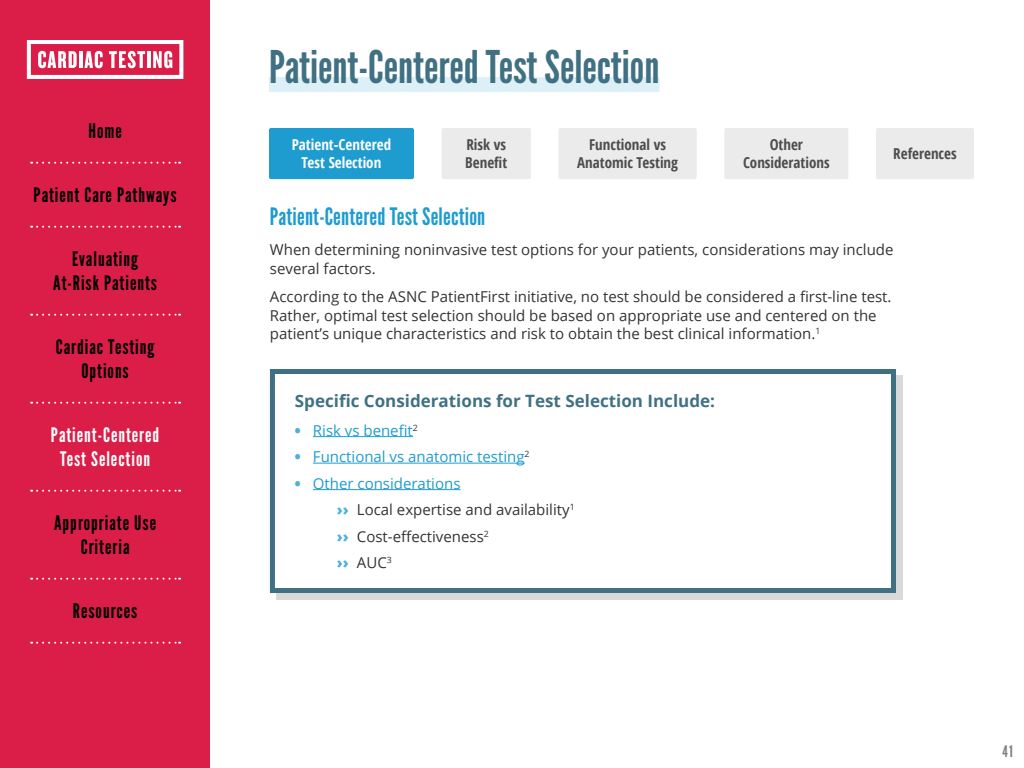
<style>
.page{position:relative;width:1024px;height:768px;background:#fff}
.page>*{position:absolute;margin:0;border:0;box-sizing:border-box;transform-origin:0 0}
.t1{font:45px "League Gothic";color:#407183}
.page_label{font:24px "League Gothic";letter-spacing:.01em;color:#1e9cd0}
.Nav{font:20px/24px "League Gothic";letter-spacing:.05em;color:#000;text-align:center}
.Nav-2{font:20px/24px "League Gothic";letter-spacing:.05em;color:#fff;text-align:center}
.callout{font:700 17px "Open Sans";color:#407183}
.t2{font:16px "League Gothic";color:#808080}
.body{font:15px/18.5px "Open Sans";color:#333}
.sub_nav{font:700 condensed 15px/18px "Open Sans";color:#4d4d4d;text-align:center}
.t3{font:15px "Open Sans";color:#1e9cd0}
.sub_bullets{font:15px "Open Sans";color:#333}
.sub_nav-2{font:700 condensed 15px/18px "Open Sans";color:#fff;text-align:center}
.s1{font-weight:800;color:#4bb0da}
</style>
<div class="page">
<div style="left:0;top:0;width:210px;height:768px;background:#da1e48"></div>
<svg style="left:27px;top:40px;width:156px;height:39px"></svg>
<div style="left:269px;top:77px;width:391px;height:15px;background:#ddf0f8"></div>
<div style="left:269px;top:128px;width:145px;height:51px;background:#1e9cd0;border-radius:2px"></div>
<div style="left:442px;top:128px;width:89px;height:51px;background:#ebebeb;border-radius:2px"></div>
<div style="left:559px;top:128px;width:138px;height:51px;background:#ebebeb;border-radius:2px"></div>
<div style="left:724px;top:128px;width:124px;height:51px;background:#ebebeb;border-radius:2px"></div>
<div style="left:876px;top:128px;width:98px;height:51px;background:#ebebeb;border-radius:2px"></div>
<div style="left:277px;top:376px;width:626px;height:224px;background:#d9d9d9"></div>
<div style="left:272px;top:372px;width:622px;height:219px;background:#fff"></div>
<hr style="left:313px;top:436px;width:100px;height:1px;background:#1e9cd0">
<hr style="left:313px;top:463px;width:212px;height:1px;background:#1e9cd0">
<hr style="left:313px;top:489px;width:148px;height:1px;background:#1e9cd0">
<div style="left:270px;top:369px;width:626px;height:224px;border:5px solid #407183"></div>
<svg style="left:31px;top:162px;width:149px;height:2px"></svg>
<svg style="left:31px;top:226px;width:149px;height:2px"></svg>
<svg style="left:31px;top:314px;width:149px;height:2px"></svg>
<svg style="left:31px;top:402px;width:149px;height:2px"></svg>
<svg style="left:31px;top:490px;width:149px;height:2px"></svg>
<svg style="left:31px;top:578px;width:149px;height:2px"></svg>
<svg style="left:31px;top:642px;width:149px;height:2px"></svg>
<p class="Nav" style="left:88px;top:119px;width:35px">Home</p>
<p class="Nav" style="left:34px;top:183px;width:144px">Patient Care Pathways</p>
<p class="Nav" style="left:53px;top:247px;width:105px">Evaluating<br>At-Risk Patients</p>
<p class="Nav" style="left:56px;top:335px;width:100px">Cardiac Testing<br>Options</p>
<p class="Nav-2" style="left:51px;top:423px;width:110px">Patient-Centered<br>Test Selection</p>
<p class="Nav" style="left:54px;top:511px;width:103px">Appropriate Use<br>Criteria</p>
<p class="Nav" style="left:73px;top:599px;width:66px">Resources</p>
<p class="t1" style="left:269px;top:40px;width:392px">Patient-Centered Test Selection</p>
<p class="sub_nav-2" style="left:292px;top:136px;width:101px">Patient-Centered<br>Test Selection</p>
<p class="sub_nav" style="left:465px;top:136px;width:43px;text-align:left">Risk vs<br>Benefit</p>
<p class="sub_nav" style="left:577px;top:136px;width:102px">Functional vs<br>Anatomic Testing</p>
<p class="sub_nav" style="left:743px;top:136px;width:88px">Other<br>Considerations</p>
<p class="sub_nav" style="left:893px;top:145px;width:65px">References</p>
<p class="page_label" style="left:270px;top:202px;width:217px">Patient-Centered Test Selection</p>
<p class="body" style="left:270px;top:240px;width:625px">When determining noninvasive test options for your patients, considerations may include several factors.</p>
<p class="body" style="left:270px;top:287px;width:623px">According to the ASNC PatientFirst initiative, no test should be considered a first-line test.<br>Rather, optimal test selection should be based on appropriate use and centered on the patient’s unique characteristics and risk to obtain the best clinical information.<sup>1</sup></p>
<p class="callout" style="left:295px;top:389px;width:422px">Specific Considerations for Test Selection Include:</p>
<p class="t3" style="left:295px;top:420px;width:124px"><span class="s1">•</span> Risk vs benefit<sup>2</sup></p>
<p class="t3" style="left:295px;top:446px;width:236px"><span class="s1">•</span> Functional vs anatomic testing<sup>2</sup></p>
<p class="t3" style="left:295px;top:473px;width:167px"><span class="s1">•</span> Other considerations</p>
<p class="sub_bullets" style="left:337px;top:499px;width:239px"><span class="s1">››</span> Local expertise and availability<sup>1</sup></p>
<p class="sub_bullets" style="left:337px;top:526px;width:153px"><span class="s1">››</span> Cost-effectiveness<sup>2</sup></p>
<p class="sub_bullets" style="left:337px;top:552px;width:56px"><span class="s1">››</span> AUC<sup>3</sup></p>
<p class="t2" style="left:1002px;top:742px;width:12px">41</p>
</div>
